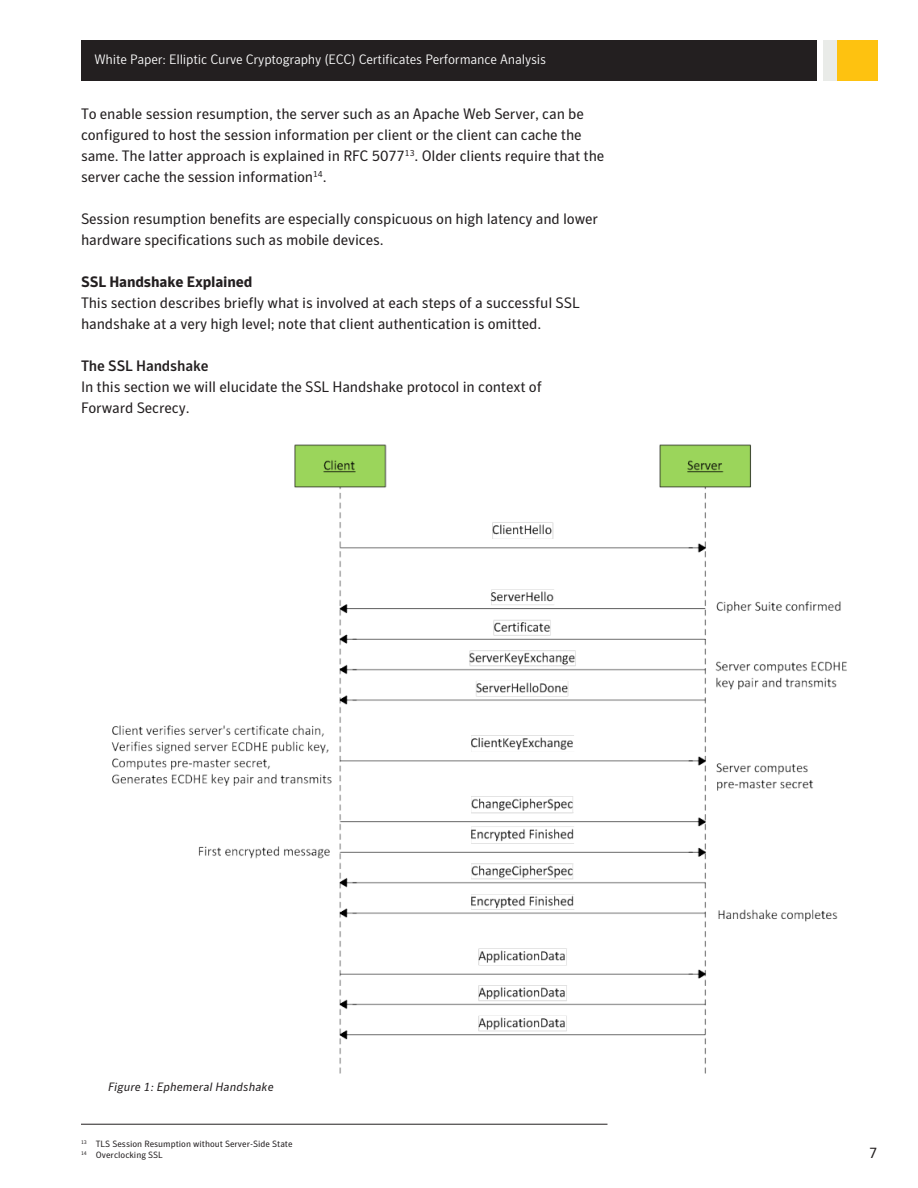
<style>
.page{position:relative;width:918px;height:1188px;background:#fff}
.page>*{position:absolute;margin:0;border:0;box-sizing:border-box;transform-origin:0 0}
.Bodycopy{font:15px/21px "Symantec Sans";letter-spacing:-.01em;color:#231f20}
.heading_2{font:700 15px "Symantec Sans";letter-spacing:-.01em;color:#231f20}
.Head_3{font:500 15px "Symantec Sans";letter-spacing:-.01em;color:#231f20}
.t1{font:300 13.5px "Symantec Sans";letter-spacing:-.015em;color:#fff}
.Figure_Caption{font:italic 12px "Symantec Sans";letter-spacing:.01em;color:#231f20}
.statics{font:9px "Symantec Sans";color:#231f20}
</style>
<div class="page">
<div style="left:837px;top:40px;width:41px;height:41px;background:#fec210"></div>
<div style="left:81px;top:40px;width:736px;height:41px;background:#231f20"></div>
<div style="left:824px;top:40px;width:13px;height:41px;background:#e9ebe8"></div>
<img style="left:111px;top:444px;width:736px;height:630px">
<hr style="left:81px;top:1124px;width:526px;height:1px;background:#231f20">
<p class="t1" style="left:94px;top:52px;width:453px">White Paper: Elliptic Curve Cryptography (ECC) Certificates Performance Analysis</p>
<p class="Bodycopy" style="left:81px;top:103px;width:525px">To enable session resumption, the server such as an Apache Web Server, can be configured to host the session information per client or the client can cache the same. The latter approach is explained in RFC 5077<sup>13</sup>. Older clients require that the server cache the session information<sup>14</sup>.</p>
<p class="Bodycopy" style="left:81px;top:208px;width:519px">Session resumption benefits are especially conspicuous on high latency and lower hardware specifications such as mobile devices.</p>
<p class="heading_2" style="left:81px;top:273px;width:173px">SSL Handshake Explained</p>
<p class="Bodycopy" style="left:81px;top:292px;width:500px">This section describes briefly what is involved at each steps of a successful SSL handshake at a very high level; note that client authentication is omitted.</p>
<p class="Head_3" style="left:81px;top:357px;width:129px">The SSL Handshake</p>
<p class="Bodycopy" style="left:81px;top:376px;width:462px">In this section we will elucidate the SSL Handshake protocol in context of<br>Forward Secrecy.</p>
<p class="Figure_Caption" style="left:108px;top:1081px;width:167px">Figure 1: Ephemeral Handshake</p>
<p class="statics" style="left:81px;top:1139px;width:213px"><sup>13</sup> TLS Session Resumption without Server-Side State</p>
<p class="statics" style="left:81px;top:1150px;width:83px"><sup>14</sup> Overclocking SSL</p>
<p class="Bodycopy" style="left:869px;top:1142px;width:10px">7</p>
</div>
